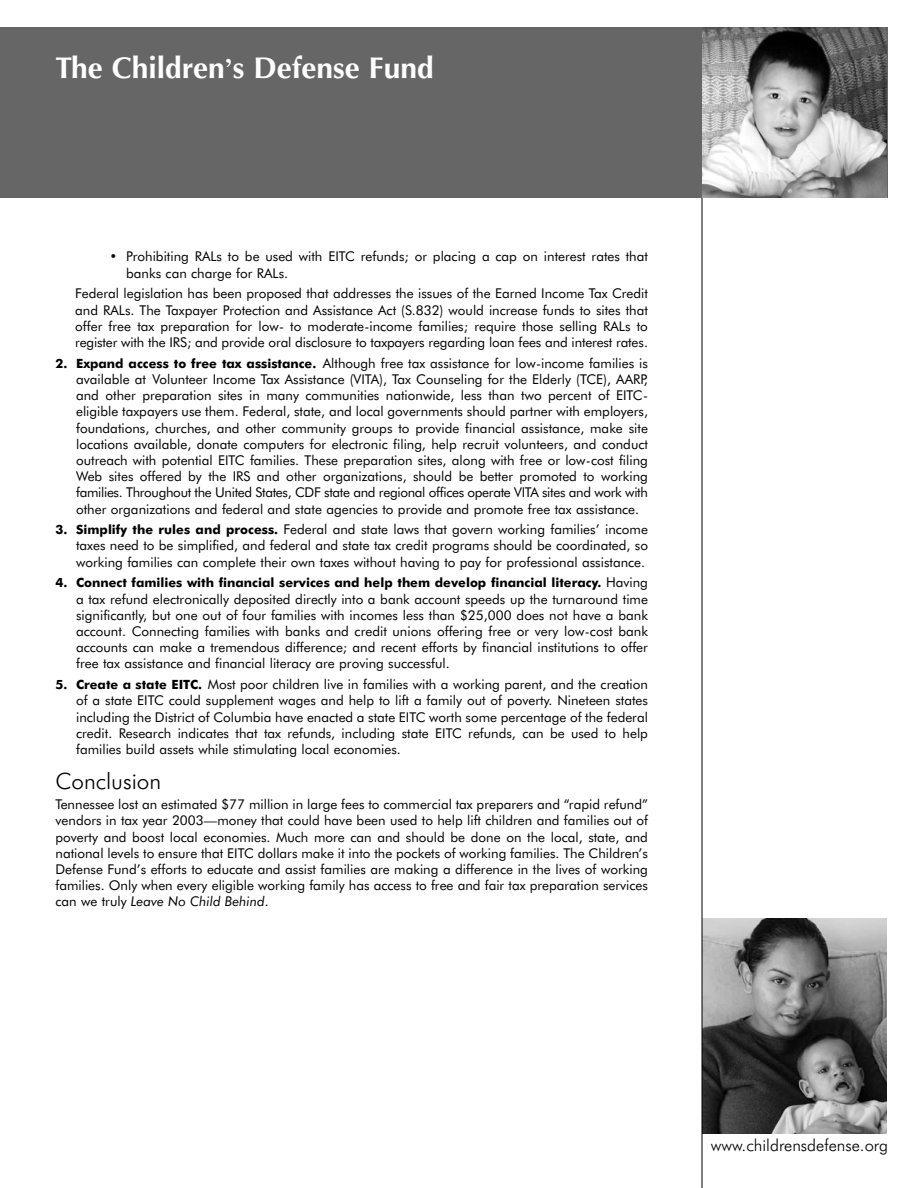
<style>
.page{position:relative;width:918px;height:1188px;background:#fff}
.page>*{position:absolute;margin:0;border:0;box-sizing:border-box;transform-origin:0 0}
.t1{font:700 30px "Optima";color:#fff}
.t2{font:300 22.5px "Futura BT";color:#000}
.t3{font:300 16.5px "Futura BT";color:#000}
.t4{font:13.5px/16.2px "Futura BT";color:#000;text-align:justify}
.t5{font:700 12.75px "Futura BT";color:#000}
.s1{font-family:"Garamond"}
.s2{font-weight:700;font-size:12.75px}
.s3{font-weight:400;font-size:13.5px}
.s4{font-style:italic}
</style>
<div class="page">
<img style="left:703px;top:918px;width:184px;height:216px">
<hr style="left:702px;top:35px;width:1px;height:1153px;background:#000">
<div style="left:0;top:27px;width:887px;height:171px;background:#666"></div>
<img style="left:703px;top:27px;width:184px;height:171px">
<h1 class="t1" style="left:56px;top:55px;width:380px">The Children<span class="s1">’</span>s Defense Fund</h1>
<p class="t4" style="left:126px;top:249px;width:523px;text-indent:-17px">• Prohibiting RALs to be used with EITC refunds; or placing a cap on interest rates that banks can charge for RALs.</p>
<p class="t4" style="left:75px;top:286px;width:574px">Federal legislation has been proposed that addresses the issues of the Earned Income Tax Credit and RALs. The Taxpayer Protection and Assistance Act (S.832) would increase funds to sites that offer free tax preparation for low- to moderate-income families; require those selling RALs to register with the IRS; and provide oral disclosure to taxpayers regarding loan fees and interest rates.</p>
<p class="t4" style="left:76px;top:356px;width:573px;text-indent:-21px"><span class="s2">2. Expand access to free tax assistance.</span> Although free tax assistance for low-income families is available at Volunteer Income Tax Assistance (VITA), Tax Counseling for the Elderly (TCE), AARP, and other preparation sites in many communities nationwide, less than two percent of EITC&shy;eligible taxpayers use them. Federal, state, and local governments should partner with employers, foundations, churches, and other community groups to provide financial assistance, make site locations available, donate computers for electronic filing, help recruit volunteers, and conduct outreach with potential EITC families. These preparation sites, along with free or low-cost filing Web sites offered by the IRS and other organizations, should be better promoted to working families. Throughout the United States, CDF state and regional offices operate VITA sites and work with other organizations and federal and state agencies to provide and promote free tax assistance.</p>
<p class="t4" style="left:76px;top:522px;width:573px;text-indent:-21px"><span class="s2">3. Simplify the rules and process.</span> Federal and state laws that govern working families’ income taxes need to be simplified, and federal and state tax credit programs should be coordinated, so working families can complete their own taxes without having to pay for professional assistance.</p>
<p class="t5" style="left:56px;top:577px;width:594px">4. Connect families with financial services and help them develop financial literacy. <span class="s3">Having</span></p>
<p class="t4" style="left:76px;top:591px;width:573px">a tax refund electronically deposited directly into a bank account speeds up the turnaround time significantly, but one out of four families with incomes less than $25,000 does not have a bank account. Connecting families with banks and credit unions offering free or very low-cost bank accounts can make a tremendous difference; and recent efforts by financial institutions to offer free tax assistance and financial literacy are proving successful.</p>
<p class="t4" style="left:76px;top:677px;width:573px;text-indent:-21px"><span class="s2">5. Create a state EITC.</span> Most poor children live in families with a working parent, and the creation of a state EITC could supplement wages and help to lift a family out of poverty. Nineteen states including the District of Columbia have enacted a state EITC worth some percentage of the federal credit. Research indicates that tax refunds, including state EITC refunds, can be used to help families build assets while stimulating local economies.</p>
<h2 class="t2" style="left:56px;top:770px;width:107px">Conclusion</h2>
<p class="t4" style="left:56px;top:797px;width:594px">Tennessee lost an estimated $77 million in large fees to commercial tax preparers and “rapid refund” vendors in tax year 2003—money that could have been used to help lift children and families out of poverty and boost local economies. Much more can and should be done on the local, state, and national levels to ensure that EITC dollars make it into the pockets of working families. The Children’s Defense Fund’s efforts to educate and assist families are making a difference in the lives of working families. Only when every eligible working family has access to free and fair tax preparation services can we truly <span class="s4">Leave No Child Behind</span>.</p>
<p class="t3" style="left:711px;top:1137px;width:179px">www.childrensdefense.org</p>
</div>
